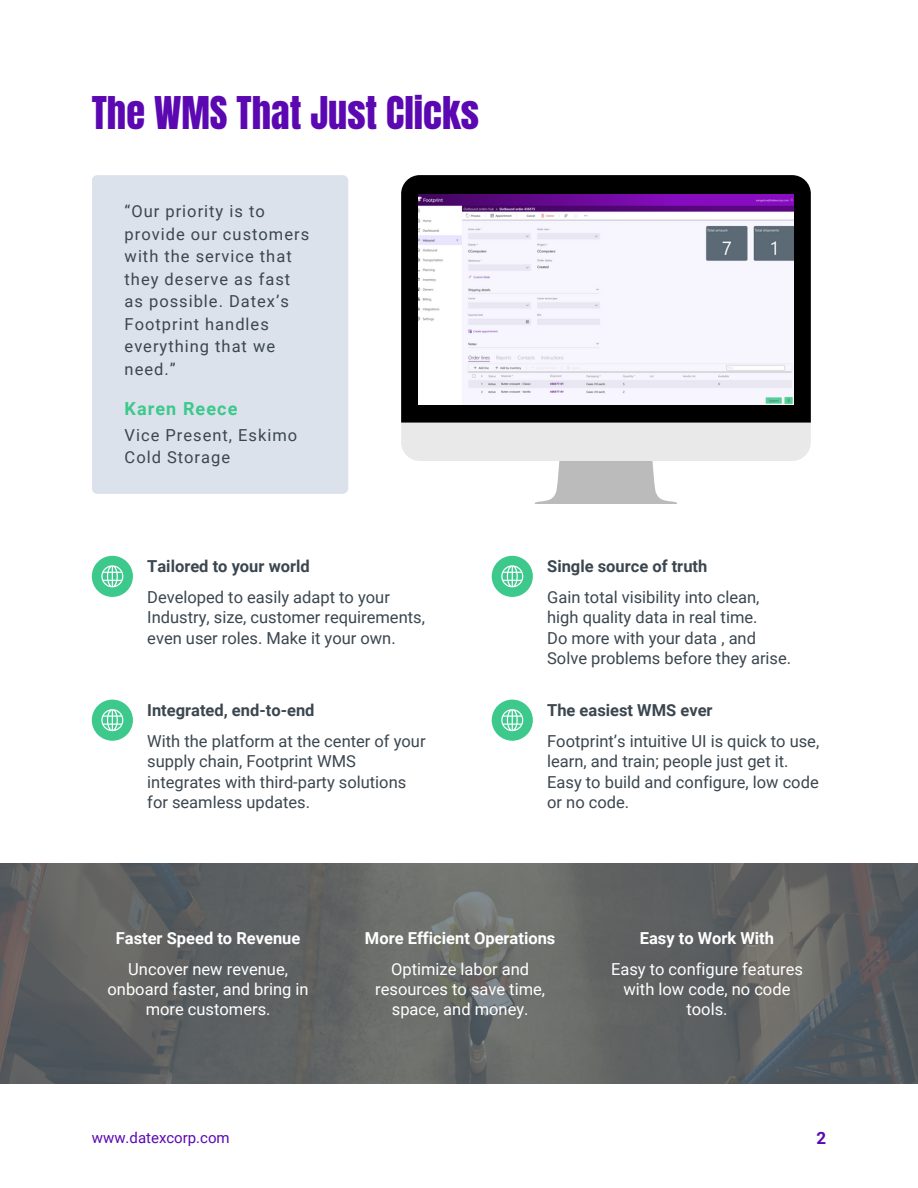
<style>
.page{position:relative;width:918px;height:1188px;background:#fff}
.page>*{position:absolute;margin:0;border:0;box-sizing:border-box;transform-origin:0 0}
.t1{font:38.4px "Anton";color:#5b08b2}
.t2{font:700 18px "Roboto";letter-spacing:.06em;color:#3dc88c}
.t3{font:700 16.95px "Roboto";color:#5b08b2}
.t4{font:16.5px/20.2px "Roboto";color:#3b464f}
.t5{font:16.5px/22.5px "Roboto";letter-spacing:.06em;color:#3b464f}
.t6{font:16.5px/20.2px "Roboto";color:#fff;text-align:center}
.t7{font:700 16.5px "Roboto";color:#3b464f}
.t8{font:700 16.5px "Roboto";color:#fff}
.t9{font:15px "Roboto";color:#5b08b2}
</style>
<div class="page">
<div style="left:92px;top:556px;width:41px;height:41px;background:#3dc88c;border-radius:50%"></div>
<svg style="left:101px;top:565px;width:22px;height:22px"></svg>
<div style="left:492px;top:556px;width:41px;height:41px;background:#3dc88c;border-radius:50%"></div>
<svg style="left:501px;top:565px;width:22px;height:22px"></svg>
<div style="left:92px;top:700px;width:41px;height:41px;background:#3dc88c;border-radius:50%"></div>
<svg style="left:101px;top:709px;width:22px;height:22px"></svg>
<div style="left:492px;top:700px;width:41px;height:41px;background:#3dc88c;border-radius:50%"></div>
<svg style="left:501px;top:709px;width:22px;height:22px"></svg>
<div style="left:92px;top:175px;width:256px;height:319px;background:#dce2ec"></div>
<svg style="left:0;top:864px;width:918px;height:220px;fill:#606262"></svg>
<svg style="left:401px;top:175px;width:410px;height:248px;fill:#000"></svg>
<svg style="left:401px;top:423px;width:410px;height:81px"></svg>
<img style="left:418px;top:194px;width:375px;height:211px">
<h3 class="t1" style="left:92px;top:85px;width:389px">The WMS That Just Clicks</h3>
<p class="t5" style="left:125px;top:200px;width:186px">“Our priority is to provide our customers with the service that they deserve as fast as possible. Datex’s<br>Footprint handles everything that we need.”</p>
<h2 class="t2" style="left:125px;top:398px;width:114px">Karen Reece</h2>
<h3 class="t5" style="left:125px;top:424px;width:174px">Vice Present, Eskimo<br>Cold Storage</h3>
<h1 class="t7" style="left:147px;top:557px;width:164px">Tailored to your world</h1>
<h3 class="t4" style="left:147px;top:587px;width:279px">Developed to easily adapt to your<br>Industry, size, customer requirements, even user roles. Make it your own.</h3>
<p class="t7" style="left:147px;top:701px;width:169px">Integrated, end-to-end</p>
<p class="t4" style="left:147px;top:731px;width:280px">With the platform at the center of your supply chain, Footprint WMS integrates with third-party solutions for seamless updates.</p>
<h2 class="t7" style="left:547px;top:557px;width:162px">Single source of truth</h2>
<h3 class="t4" style="left:547px;top:587px;width:245px">Gain total visibility into clean, high quality data in real time.<br>Do more with your data , and<br>Solve problems before they arise.</h3>
<h2 class="t7" style="left:547px;top:701px;width:167px">The easiest WMS ever</h2>
<h3 class="t4" style="left:547px;top:731px;width:274px">Footprint’s intuitive UI is quick to use, learn, and train; people just get it.<br>Easy to build and configure, low code or no code.</h3>
<h3 class="t8" style="left:116px;top:928px;width:186px">Faster Speed to Revenue</h3>
<p class="t6" style="left:108px;top:959px;width:203px">Uncover new revenue, onboard faster, and bring in more customers.</p>
<h2 class="t8" style="left:365px;top:928px;width:192px">More Efficient Operations</h2>
<h2 class="t6" style="left:375px;top:959px;width:171px">Optimize labor and resources to save time, space, and money.</h2>
<h2 class="t8" style="left:640px;top:928px;width:136px">Easy to Work With</h2>
<h3 class="t6" style="left:611px;top:959px;width:193px">Easy to configure features with low code, no code tools.</h3>
<p class="t9" style="left:92px;top:1129px;width:140px">www.datexcorp.com</p>
<h2 class="t3" style="left:816px;top:1128px;width:11px">2</h2>
</div>
